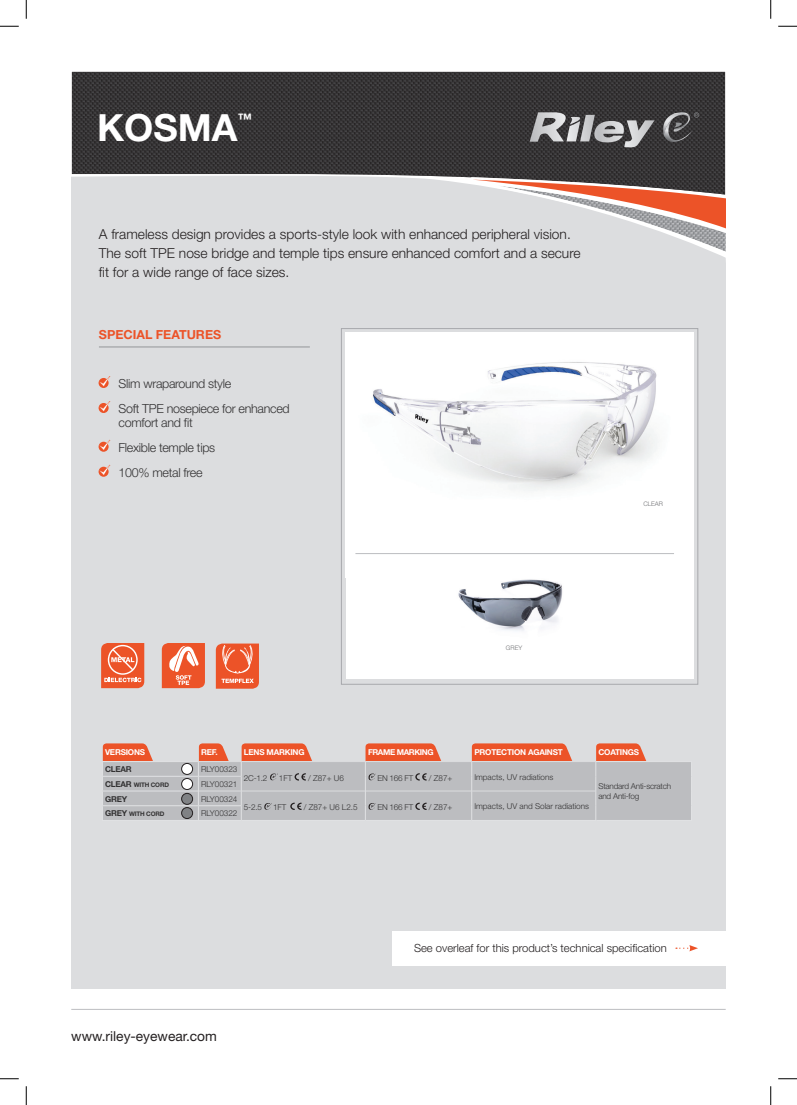
<style>
.page{position:relative;width:797px;height:1105px;background:#fff}
.page>*{position:absolute;margin:0;border:0;box-sizing:border-box;transform-origin:0 0}
.t1{font:700 37.5px "Helvetica Neue";color:#fff}
.t2{font:700 14.62px "Helvetica Neue";color:#fff}
.t3{font:300 13.75px/18.8px "Helvetica Neue";color:#231f20}
.t4{font:13.75px "Helvetica Neue";color:#231f20}
.t5{font:300 12.5px/13.8px "Helvetica Neue";letter-spacing:-.025em;color:#333233}
.t6{font:700 12.5px "Helvetica Neue";color:#ec5328}
.t7{font:300 11.25px "Helvetica Neue";color:#231f20}
.t8{font:300 8.12px "Helvetica Neue";color:#333233}
.t9{font:700 8.12px "Helvetica Neue";letter-spacing:-.025em;color:#fff}
.t10{font:300 8.12px/10px "Helvetica Neue";letter-spacing:-.025em;color:#333233}
.t11{font:700 8.12px "Helvetica Neue";letter-spacing:-.05em;color:#fff}
.t12{font:700 8.12px "Helvetica Neue";letter-spacing:-.025em;color:#333233}
.t13{font:700 6.25px "Helvetica Neue";letter-spacing:-.025em;color:#333233}
.t14{font:300 6.25px "Helvetica Neue";color:#6c6d70}
.s1{font-size:8.12px}
</style>
<div class="page">
<img style="left:72px;top:72px;width:653px;height:98px">
<div style="left:71px;top:170px;width:654px;height:818px;background:#dcdddf"></div>
<svg style="left:468px;top:176px;width:257px;height:81px"></svg>
<svg style="left:529px;top:112px;width:125px;height:35px;background:#7b7a7c"></svg>
<svg style="left:661px;top:112px;width:38px;height:30px"></svg>
<hr style="left:71px;top:1009px;width:654px;height:1px;background:#bcbdc0">
<div style="left:392px;top:931px;width:339px;height:35px;background:#fff"></div>
<svg style="left:676px;top:945px;width:22px;height:6px"></svg>
<hr style="left:99px;top:347px;width:211px;height:1px;background:#939598">
<div style="left:341px;top:328px;width:357px;height:356px;border:1px solid #a8a9ad"></div>
<div style="left:345px;top:332px;width:348px;height:347px;background:#fff"></div>
<img style="left:373px;top:362px;width:286px;height:129px">
<svg style="left:99px;top:378px;width:10px;height:10px"></svg>
<svg style="left:99px;top:376px;width:11px;height:10px"></svg>
<svg style="left:99px;top:403px;width:10px;height:10px"></svg>
<svg style="left:99px;top:401px;width:11px;height:10px"></svg>
<svg style="left:99px;top:442px;width:10px;height:10px"></svg>
<svg style="left:99px;top:440px;width:11px;height:10px"></svg>
<svg style="left:99px;top:467px;width:10px;height:10px"></svg>
<svg style="left:99px;top:465px;width:11px;height:10px"></svg>
<hr style="left:355px;top:553px;width:319px;height:1px;background:#bcbdc0">
<img style="left:458px;top:579px;width:105px;height:52px">
<svg style="left:101px;top:643px;width:43px;height:45px;background:#ee714e"></svg>
<svg style="left:162px;top:643px;width:43px;height:45px;background:#ef7755"></svg>
<svg style="left:216px;top:643px;width:43px;height:46px;background:#ed6c47"></svg>
<hr style="left:198px;top:820px;width:43px;height:1px;background:#e1e2e4">
<hr style="left:241px;top:820px;width:124px;height:1px;background:#e1e2e4">
<hr style="left:365px;top:820px;width:106px;height:1px;background:#e1e2e4">
<hr style="left:471px;top:820px;width:125px;height:1px;background:#e1e2e4">
<hr style="left:596px;top:820px;width:96px;height:1px;background:#e1e2e4">
<hr style="left:102px;top:820px;width:96px;height:1px;background:#e1e2e4">
<svg style="left:102px;top:743px;width:589px;height:77px;background:#c6b2ae"></svg>
<div style="left:182px;top:763px;width:11px;height:11px;background:#fff;border-radius:50%"></div>
<div style="left:181px;top:763px;width:12px;height:12px;border:1px solid #231f20;border-radius:50%"></div>
<div style="left:182px;top:778px;width:11px;height:11px;background:#fff;border-radius:50%"></div>
<div style="left:181px;top:778px;width:12px;height:12px;border:1px solid #231f20;border-radius:50%"></div>
<div style="left:182px;top:793px;width:11px;height:11px;background:#808285;border-radius:50%"></div>
<div style="left:181px;top:793px;width:12px;height:12px;border:1px solid #231f20;border-radius:50%"></div>
<div style="left:182px;top:807px;width:11px;height:11px;background:#808285;border-radius:50%"></div>
<div style="left:181px;top:807px;width:12px;height:12px;border:1px solid #231f20;border-radius:50%"></div>
<svg style="left:0;top:25px;width:19px;height:2px"></svg>
<svg style="left:778px;top:25px;width:19px;height:2px"></svg>
<svg style="left:0;top:1078px;width:19px;height:1px"></svg>
<svg style="left:778px;top:1078px;width:19px;height:1px"></svg>
<svg style="left:25px;top:0;width:2px;height:19px"></svg>
<svg style="left:25px;top:1086px;width:2px;height:19px"></svg>
<svg style="left:770px;top:0;width:1px;height:19px"></svg>
<svg style="left:770px;top:1086px;width:1px;height:19px"></svg>
<p class="t1" style="left:97px;top:104px;width:142px">KOSMA</p>
<p class="t2" style="left:237px;top:109px;width:16px">™</p>
<p class="t3" style="left:99px;top:224px;width:483px">A frameless design provides a sports-style look with enhanced peripheral vision.<br>The soft TPE nose bridge and temple tips ensure enhanced comfort and a secure</p>
<p class="t3" style="left:99px;top:262px;width:192px">fit for a wide range of face sizes.</p>
<p class="t6" style="left:99px;top:327px;width:124px">SPECIAL FEATURES</p>
<p class="t5" style="left:119px;top:376px;width:114px">Slim wraparound style</p>
<p class="t5" style="left:119px;top:401px;width:173px">Soft TPE nosepiece for enhanced comfort and fit</p>
<p class="t5" style="left:119px;top:440px;width:98px">Flexible temple tips</p>
<p class="t5" style="left:119px;top:465px;width:85px">100% metal free</p>
<p class="t14" style="left:506px;top:644px;width:18px">GREY</p>
<p class="t14" style="left:643px;top:500px;width:21px">CLEAR</p>
<p class="t9" style="left:105px;top:747px;width:42px">VERSIONS</p>
<p class="t9" style="left:201px;top:747px;width:18px">REF.</p>
<p class="t9" style="left:244px;top:747px;width:62px">LENS MARKING</p>
<p class="t11" style="left:368px;top:747px;width:67px">FRAME MARKING</p>
<p class="t9" style="left:474px;top:747px;width:90px">PROTECTION AGAINST</p>
<p class="t9" style="left:598px;top:747px;width:42px">COATINGS</p>
<p class="t12" style="left:105px;top:764px;width:28px">CLEAR</p>
<p class="t8" style="left:201px;top:764px;width:38px">RLY00323</p>
<p class="t8" style="left:244px;top:773px;width:25px">2C-1.2</p>
<p class="t8" style="left:279px;top:773px;width:15px">1FT</p>
<p class="t8" style="left:308px;top:773px;width:37px">/ Z87+ U6</p>
<p class="t8" style="left:377px;top:773px;width:37px">EN 166 FT</p>
<p class="t8" style="left:429px;top:773px;width:25px">/ Z87+</p>
<p class="t8" style="left:474px;top:772px;width:80px">Impacts, UV radiations</p>
<p class="t10" style="left:598px;top:781px;width:74px">Standard Anti-scratch and Anti-fog</p>
<p class="t13" style="left:105px;top:781px;width:65px"><span class="s1">CLEAR</span> WITH CORD</p>
<p class="t8" style="left:201px;top:779px;width:38px">RLY00321</p>
<p class="t12" style="left:105px;top:794px;width:24px">GREY</p>
<p class="t8" style="left:201px;top:794px;width:38px">RLY00324</p>
<p class="t8" style="left:244px;top:802px;width:20px">5-2.5</p>
<p class="t8" style="left:273px;top:802px;width:14px">1FT</p>
<p class="t8" style="left:304px;top:802px;width:55px">/ Z87+ U6 L2.5</p>
<p class="t8" style="left:377px;top:802px;width:37px">EN 166 FT</p>
<p class="t8" style="left:429px;top:802px;width:25px">/ Z87+</p>
<p class="t8" style="left:474px;top:801px;width:116px">Impacts, UV and Solar radiations</p>
<p class="t13" style="left:105px;top:810px;width:61px"><span class="s1">GREY</span> WITH CORD</p>
<p class="t8" style="left:201px;top:808px;width:38px">RLY00322</p>
<p class="t4" style="left:71px;top:1027px;width:147px">www.riley-eyewear.com</p>
<p class="t7" style="left:414px;top:941px;width:254px">See overleaf for this product’s technical specification</p>
</div>
